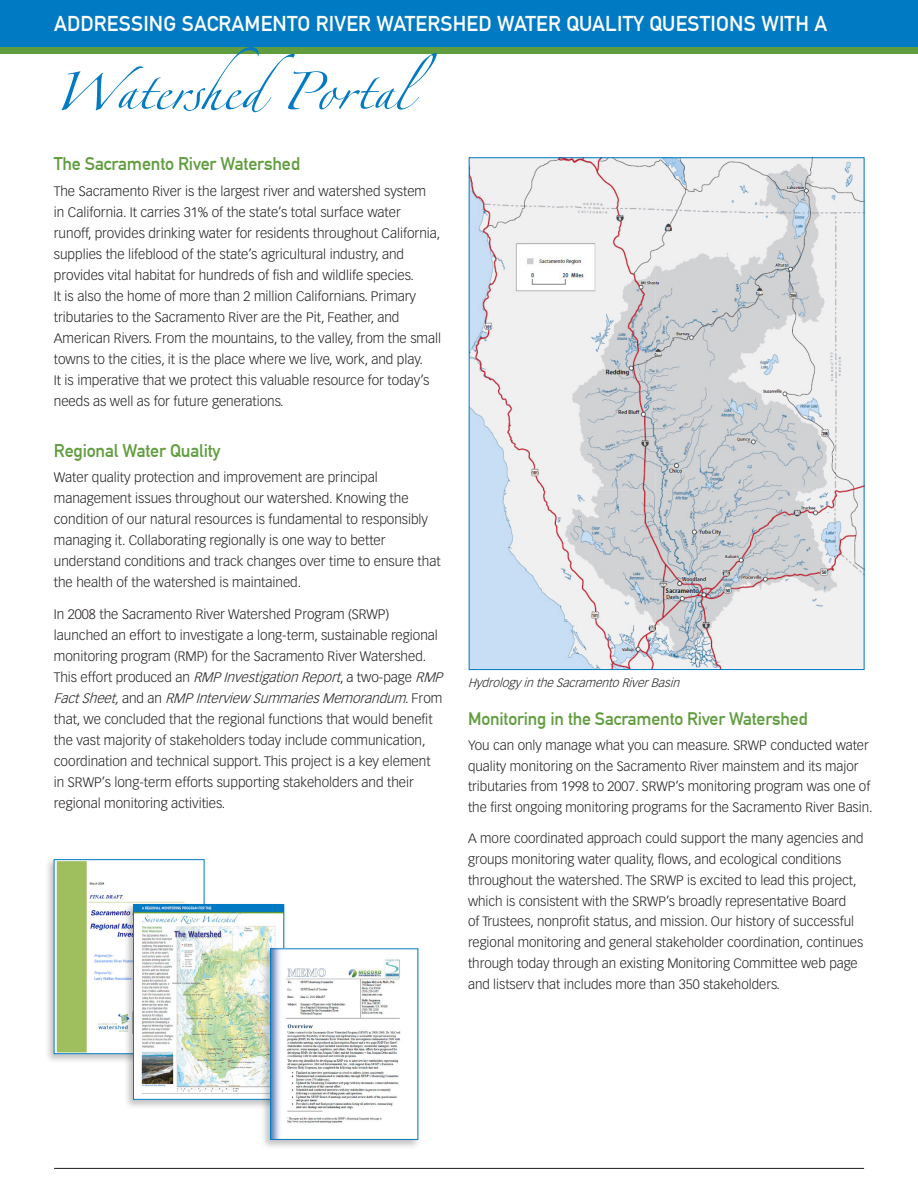
<style>
.page{position:relative;width:918px;height:1188px;background:#fff}
.page>*{position:absolute;margin:0;border:0;box-sizing:border-box;transform-origin:0 0}
.Head_Zapfino{font:84px "Linotype Zapfino One";color:#007ac2}
.Head_1{font:21px "DIN1451 Com Mittelschrift";letter-spacing:.01em;color:#fff}
.t1{font:18px "DIN1451 Com Mittelschrift";letter-spacing:-.01em;color:#609d3e}
.Head_2{font:17.85px "DIN1451 Com Mittelschrift";letter-spacing:-.01em;color:#609d3e}
.t2{font:300 13.5px/21px "Vectora LT Std";color:#231f20}
.Body{font:300 13.35px/20.7px "Vectora LT Std";color:#231f20}
.Body-2{font:italic 300 12px "Vectora LT Std";color:#231f20}
.s1{font-style:italic}
</style>
<div class="page">
<div style="left:0;top:0;width:918px;height:54px;background:#609d3e"></div>
<div style="left:0;top:0;width:918px;height:46px;background:#007ac2"></div>
<hr style="left:54px;top:1168px;width:810px;height:1px;background:#231f20">
<img style="left:471px;top:160px;width:391px;height:508px">
<div style="left:44px;top:856px;width:164px;height:208px;background:#231f20;opacity:.27"></div>
<img style="left:56px;top:861px;width:146px;height:191px">
<div style="left:54px;top:859px;width:150px;height:195px;border:1px solid #007ac2"></div>
<div style="left:124px;top:901px;width:164px;height:208px;background:#231f20;opacity:.27"></div>
<img style="left:135px;top:907px;width:147px;height:191px">
<div style="left:133px;top:905px;width:151px;height:195px;border:1px solid #007ac2"></div>
<div style="left:261px;top:945px;width:161px;height:204px;background:#231f20;opacity:.27"></div>
<img style="left:272px;top:951px;width:144px;height:187px">
<div style="left:270px;top:949px;width:148px;height:191px;border:1px solid #007ac2"></div>
<p class="Head_1" style="left:54px;top:11px;width:775px">ADDRESSING SACRAMENTO RIVER WATERSHED WATER QUALITY QUESTIONS WITH A</p>
<p class="Head_Zapfino" style="left:55px;top:30px;width:357px">Watershed Portal</p>
<p class="t1" style="left:54px;top:153px;width:248px">The Sacramento River Watershed</p>
<p class="t2" style="left:54px;top:181px;width:389px">The Sacramento River is the largest river and watershed system<br>in California. It carries 31% of the state’s total surface water runoff, provides drinking water for residents throughout California, supplies the lifeblood of the state’s agricultural industry, and provides vital habitat for hundreds of fish and wildlife species.<br>It is also the home of more than 2 million Californians. Primary tributaries to the Sacramento River are the Pit, Feather, and American Rivers. From the mountains, to the valley, from the small towns to the cities, it is the place where we live, work, and play.<br>It is imperative that we protect this valuable resource for today’s needs as well as for future generations.</p>
<p class="t1" style="left:54px;top:440px;width:168px">Regional Water Quality</p>
<p class="t2" style="left:54px;top:467px;width:388px">Water quality protection and improvement are principal management issues throughout our watershed. Knowing the condition of our natural resources is fundamental to responsibly managing it. Collaborating regionally is one way to better understand conditions and track changes over time to ensure that the health of the watershed is maintained.</p>
<p class="t2" style="left:54px;top:604px;width:394px">In 2008 the Sacramento River Watershed Program (SRWP)<br>launched an effort to investigate a long-term, sustainable regional monitoring program (RMP) for the Sacramento River Watershed.<br>This effort produced an <span class="s1">RMPInvestigationReport</span>, a two-page <span class="s1">RMP FactSheet,</span>a n d a n <span class="s1">RMPInterview SummariesMemorandum</span>. F r o m that, we concluded that the regional functions that would benefit the vast majority of stakeholders today include communication, coordination and technical support. This project is a key element<br>in SRWP’s long-term efforts supporting stakeholders and their regional monitoring activities.</p>
<p class="Body-2" style="left:468px;top:676px;width:216px">HydrologyintheSacramentoRiverBasin</p>
<p class="Head_2" style="left:468px;top:708px;width:341px">Monitoring in the Sacramento River Watershed</p>
<p class="Body" style="left:468px;top:735px;width:406px">You can only manage what you can measure. SRWP conducted water quality monitoring on the Sacramento River mainstem and its major tributaries from 1998 to 2007. SRWP’s monitoring program was one of the first ongoing monitoring programs for the Sacramento River Basin.</p>
<p class="Body" style="left:468px;top:828px;width:397px">A more coordinated approach could support the many agencies and groups monitoring water quality, flows, and ecological conditions throughout the watershed. The SRWP is excited to lead this project, which is consistent with the SRWP’s broadly representative Board<br>of Trustees, nonprofit status, and mission. Our history of successful regional monitoring and general stakeholder coordination, continues through today through an existing Monitoring Committee web page and listserv that includes more than 350 stakeholders.</p>
</div>
